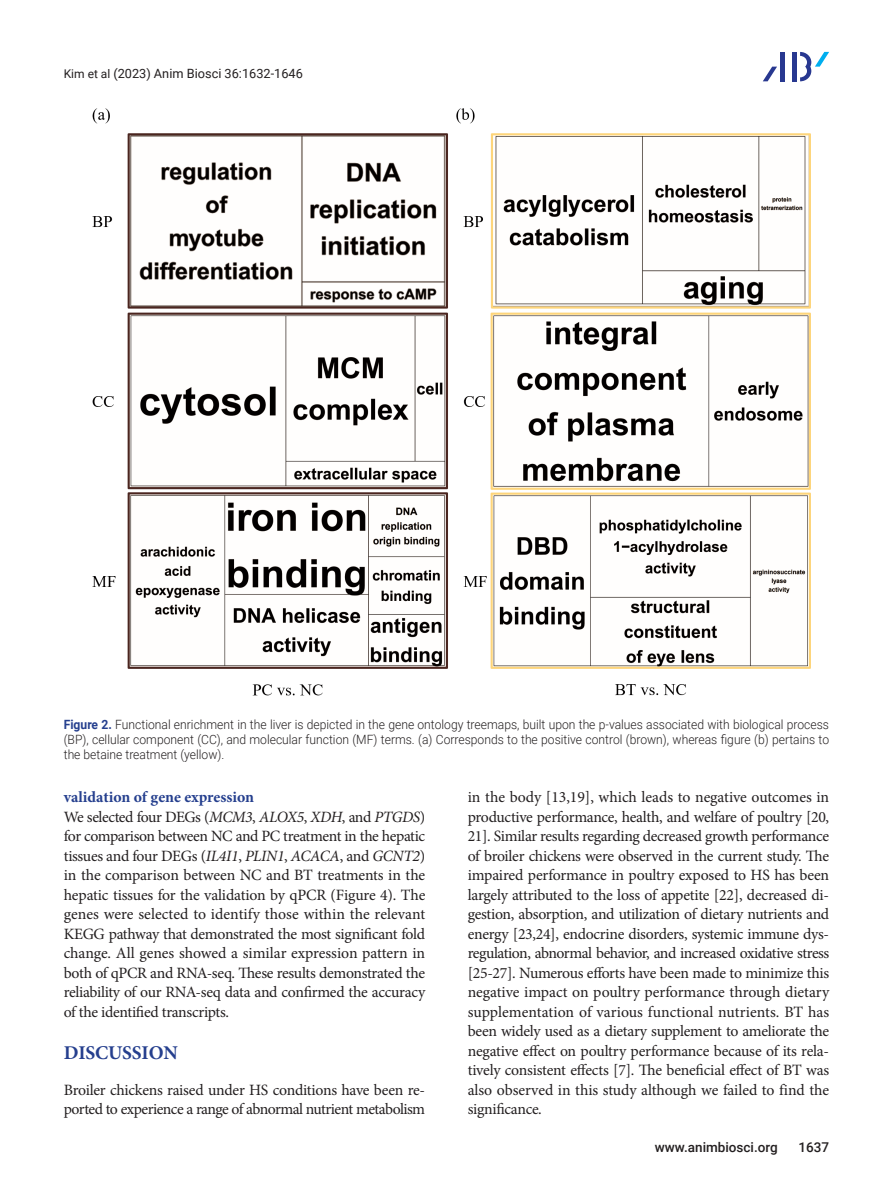
<style>
.page{position:relative;width:893px;height:1191px;background:#fff}
.page>*{position:absolute;margin:0;border:0;box-sizing:border-box;transform-origin:0 0}
.대제목{font:700 19.5px "Minion Pro";letter-spacing:-.01em;color:#253f8e}
.본문{font:15.75px/19.5px "Minion Pro";letter-spacing:-.02em;color:#231f20;text-align:justify}
.중제목{font:700 15.75px "Minion Pro";color:#253f8e}
.t1{font:500 13.5px "Roboto";color:#231f20}
.표_그림__제목{font:300 12.75px/15px "Roboto";color:#231f20;text-align:justify;scale:.95 1}
.t2{font:12.75px "Roboto";color:#231f20}
.s1{font-size:12px}
.s2{font-weight:700;color:#253f8e}
.s3{font-style:italic}
</style>
<div class="page">
<div style="left:792px;top:52px;width:5px;height:29px;background:#283890"></div>
<hr style="left:781px;top:52px;width:4px;height:29px;background:#283890">
<svg style="left:763px;top:67px;width:14px;height:14px"></svg>
<svg style="left:800px;top:52px;width:29px;height:29px"></svg>
<img style="left:92px;top:108px;width:719px;height:588px">
<p class="t2" style="left:64px;top:65px;width:241px"><span class="s1">Kim et al</span> (2023) Anim Biosci 36:1632-1646</p>
<p class="표_그림__제목" style="left:64px;top:716px;width:807px"><span class="s2">Figure 2.</span> Functional enrichment in the liver is depicted in the gene ontology treemaps, built upon the p-values associated with biological process (BP), cellular component (CC), and molecular function (MF) terms. (a) Corresponds to the positive control (brown), whereas figure (b) pertains to the betaine treatment (yellow).</p>
<p class="중제목" style="left:64px;top:786px;width:192px">validation of gene expression</p>
<p class="본문" style="left:64px;top:806px;width:363px">We selected four DEGs (<span class="s3">MCM3</span>, <span class="s3">ALOX5</span>, <span class="s3">XDH</span>, and <span class="s3">PTGDS</span>) for comparison between NC and PC treatment in the hepatic tissues and four DEGs (<span class="s3">IL4I1</span>, <span class="s3">PLIN1</span>, <span class="s3">ACACA</span>, and <span class="s3">GCNT2</span>) in the comparison between NC and BT treatments in the hepatic tissues for the validation by qPCR (Figure 4). The genes were selected to identify those within the relevant KEGG pathway that demonstrated the most significant fold change. All genes showed a similar expression pattern in both of qPCR and RNA-seq. These results demonstrated the reliability of our RNA-seq data and confirmed the accuracy of the identified transcripts.</p>
<p class="대제목" style="left:64px;top:1038px;width:116px">DISCUSSION</p>
<p class="본문" style="left:64px;top:1079px;width:363px">Broiler chickens raised under HS conditions have been re&shy;ported to experience a range of abnormal nutrient metabolism</p>
<p class="본문" style="left:468px;top:787px;width:363px">in the body [13,19], which leads to negative outcomes in productive performance, health, and welfare of poultry [20, 21]. Similar results regarding decreased growth performance of broiler chickens were observed in the current study. The impaired performance in poultry exposed to HS has been largely attributed to the loss of appetite [22], decreased di&shy;gestion, absorption, and utilization of dietary nutrients and energy [23,24], endocrine disorders, systemic immune dys&shy;regulation, abnormal behavior, and increased oxidative stress [25-27]. Numerous efforts have been made to minimize this negative impact on poultry performance through dietary supplementation of various functional nutrients. BT has been widely used as a dietary supplement to ameliorate the negative effect on poultry performance because of its rela&shy;tively consistent effects [7]. The beneficial effect of BT was also observed in this study although we failed to find the significance.</p>
<p class="t1" style="left:655px;top:1137px;width:125px">www.animbiosci.org</p>
<p class="t1" style="left:798px;top:1137px;width:32px">1637</p>
</div>
